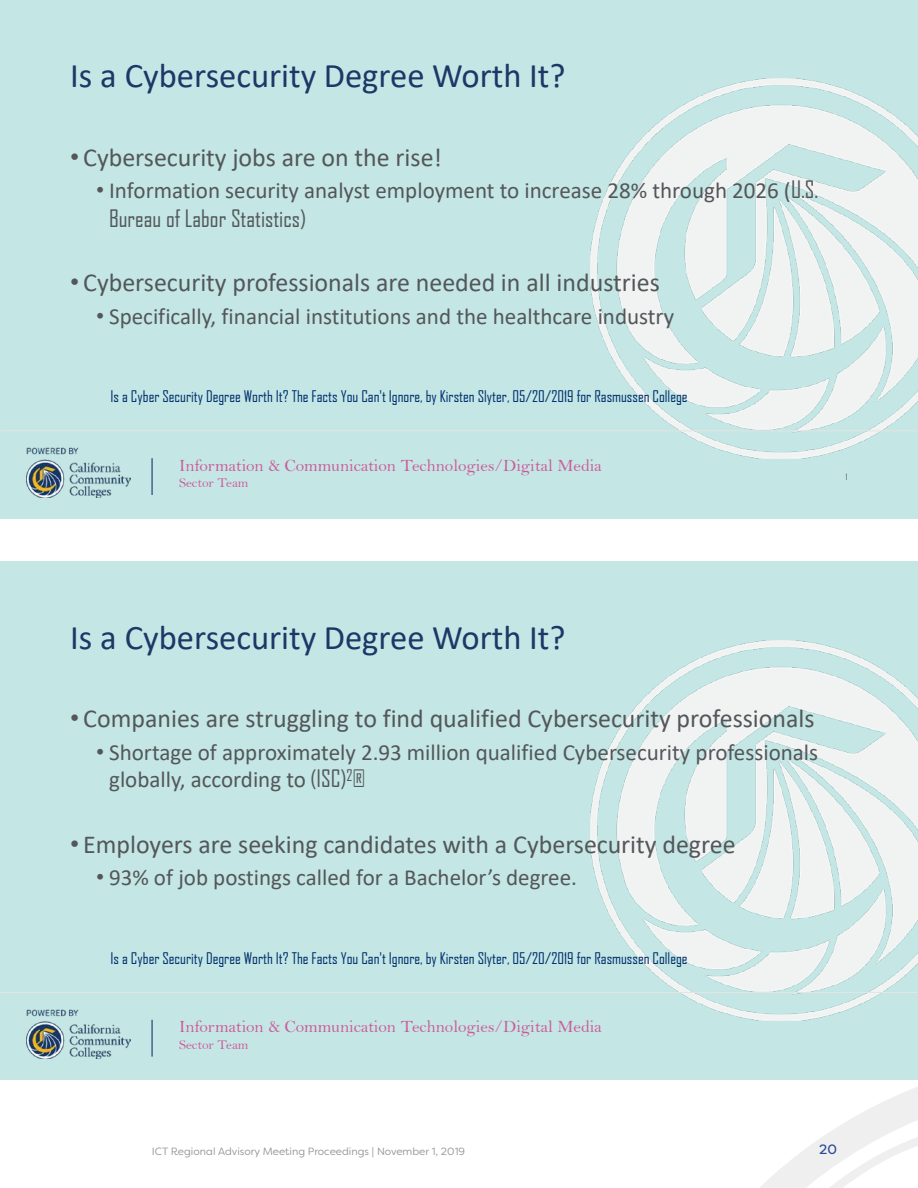
<style>
.page{position:relative;width:918px;height:1188px;background:#fff}
.page>*{position:absolute;margin:0;border:0;box-sizing:border-box;transform-origin:0 0}
.t1{font:34.65px "Calibri";color:#1d3767}
.t2{font:25.95px "Calibri";color:#53575a}
.t3{font:23.1px/27.9px "Calibri";color:#53575a}
.t4{font:23.1px "Agency FB";color:#53575a}
.t5{font:17.25px "Bell";color:#cd599b}
.t6{font:15.45px "Agency FB";color:#002f6d}
.t7{font:13.5px "Filson Soft";color:#2a4996}
.t8{font:13.35px "Bell";color:#cd599b}
.t9{font:10.5px "Filson Soft";color:#939598}
.t10{font:8.7px "Agency FB";color:#53575a}
.s1{font-family:"Arial"}
.s2{font-family:"Agency FB"}
</style>
<div class="page">
<div style="left:0;top:0;width:918px;height:518px;background:#c4e6e4"></div>
<img style="left:590px;top:79px;width:328px;height:380px">
<hr style="left:0;top:430px;width:918px;height:1px;background:#e3e5e5">
<hr style="left:152px;top:458px;width:1px;height:37px;background:#002755">
<img style="left:26px;top:447px;width:104px;height:50px">
<div style="left:0;top:562px;width:918px;height:518px;background:#c4e6e4"></div>
<img style="left:590px;top:640px;width:328px;height:381px">
<hr style="left:0;top:992px;width:918px;height:1px;background:#e3e5e5">
<hr style="left:152px;top:1020px;width:1px;height:37px;background:#002755">
<img style="left:26px;top:1009px;width:104px;height:50px">
<svg style="left:760px;top:1087px;width:158px;height:101px"></svg>
<h1 class="t1" style="left:70px;top:52px;width:497px">Is a Cybersecurity Degree Worth It?</h1>
<p class="t2" style="left:70px;top:139px;width:373px"><span class="s1">•</span> Cybersecurity jobs are on the rise!</p>
<p class="t3" style="left:96px;top:176px;width:724px"><span class="s1">•</span> Information security analyst employment to increase 28% through 2026 (<span class="s2">U.S.</span></p>
<p class="t4" style="left:109px;top:204px;width:199px">Bureau of Labor Statistics)</p>
<p class="t2" style="left:70px;top:265px;width:591px"><span class="s1">•</span> Cybersecurity professionals are needed in all industries</p>
<p class="t3" style="left:96px;top:301px;width:579px"><span class="s1">•</span> Specifically, financial institutions and the healthcare industry</p>
<p class="t6" style="left:111px;top:387px;width:579px">Is a Cyber Security Degree Worth It? The Facts You Can't Ignore, by Kirsten Slyter, 05/20/2019 for Rasmussen College</p>
<p class="t5" style="left:179px;top:455px;width:424px">Information &amp; Communication Technologies/Digital Media</p>
<p class="t8" style="left:179px;top:475px;width:71px">Sector Team</p>
<p class="t10" style="left:846px;top:471px;width:3px">1</p>
<h1 class="t1" style="left:70px;top:613px;width:497px">Is a Cybersecurity Degree Worth It?</h1>
<p class="t2" style="left:70px;top:701px;width:746px"><span class="s1">•</span> Companies are struggling to find qualified Cybersecurity professionals</p>
<p class="t3" style="left:109px;top:737px;width:711px;text-indent:-13px"><span class="s1">•</span> Shortage of approximately 2.93 million qualified Cybersecurity professionals globally, according to <span class="s2">(ISC)</span><sup>2</sup><span class="s2">®</span></p>
<p class="t2" style="left:70px;top:826px;width:667px"><span class="s1">•</span> Employers are seeking candidates with a Cybersecurity degree</p>
<p class="t3" style="left:96px;top:863px;width:482px"><span class="s1">•</span> 93% of job postings called for a Bachelor’s degree.</p>
<p class="t6" style="left:111px;top:948px;width:579px">Is a Cyber Security Degree Worth It? The Facts You Can't Ignore, by Kirsten Slyter, 05/20/2019 for Rasmussen College</p>
<p class="t5" style="left:179px;top:1017px;width:424px">Information &amp; Communication Technologies/Digital Media</p>
<p class="t8" style="left:179px;top:1037px;width:71px">Sector Team</p>
<p class="t9" style="left:152px;top:1144px;width:315px">ICT Regional Advisory Meeting Proceedings | November 1, 2019</p>
<p class="t7" style="left:819px;top:1140px;width:19px">20</p>
</div>
